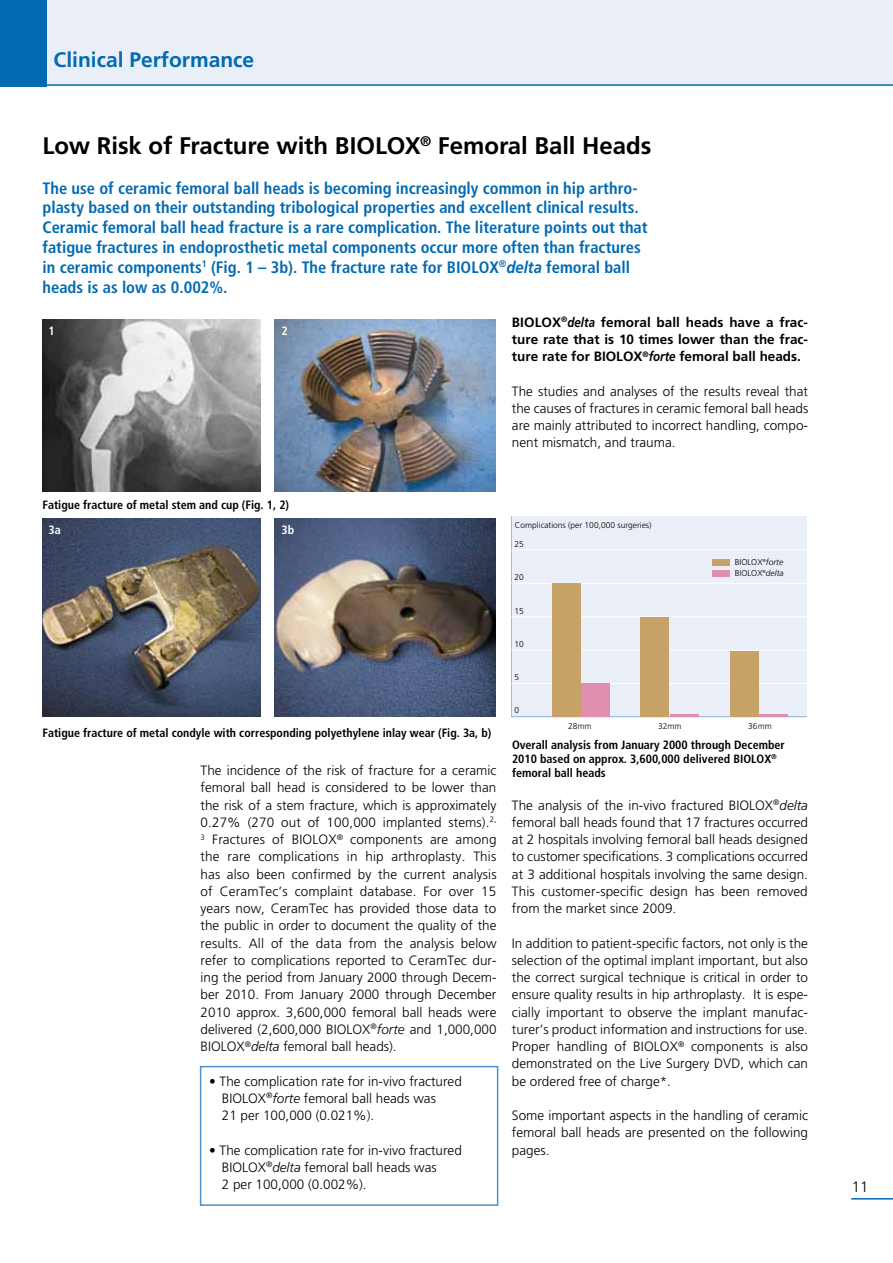
<style>
.page{position:relative;width:893px;height:1263px;background:#fff}
.page>*{position:absolute;margin:0;border:0;box-sizing:border-box;transform-origin:0 0}
.t1{font:700 24px "Frutiger";letter-spacing:-.005em;color:#000}
.t2{font:700 21px "Frutiger";color:#006ab3}
.t3{font:700 condensed 16.5px/19.8px "Frutiger";color:#006ab3}
.t4{font:300 15px "Frutiger";color:#000}
.t5{font:300 13.5px/17.2px "Frutiger";color:#000;text-align:justify}
.t6{font:700 13.5px/17.2px "Frutiger";color:#000;text-align:justify}
.t7{font:700 condensed 12px/14.2px "Frutiger";color:#000}
.t8{font:700 condensed 12px "Frutiger";color:#fff}
.t9{font:300 8.4px/11.6px "Frutiger";color:#000}
.s1{font-style:italic;font-stretch:normal}
.s2{font-style:italic}
</style>
<div class="page">
<div style="left:0;top:0;width:893px;height:85px;background:#eaeef7"></div>
<hr style="left:0;top:84px;width:893px;height:2px;background:#006ab3">
<hr style="left:851px;top:1198px;width:42px;height:1px;background:#006ab3">
<img style="left:43px;top:320px;width:218px;height:172px">
<img style="left:43px;top:518px;width:218px;height:199px">
<img style="left:274px;top:320px;width:222px;height:172px">
<img style="left:274px;top:518px;width:222px;height:199px">
<div style="left:0;top:0;width:47px;height:86px;background:#006ab3"></div>
<div style="left:511px;top:516px;width:296px;height:201px;background:#eaeef7"></div>
<hr style="left:511px;top:716px;width:296px;height:1px;background:#8baed7">
<hr style="left:511px;top:516px;width:1px;height:201px;background:#8baed7">
<hr style="left:511px;top:550px;width:296px;height:1px;background:#fff">
<hr style="left:511px;top:683px;width:296px;height:1px;background:#fff">
<hr style="left:511px;top:616px;width:296px;height:1px;background:#fff">
<hr style="left:511px;top:583px;width:296px;height:1px;background:#fff">
<hr style="left:511px;top:650px;width:296px;height:1px;background:#fff">
<div style="left:552px;top:583px;width:28px;height:133px;background:#c6a268"></div>
<div style="left:581px;top:683px;width:28px;height:33px;background:#df8fad"></div>
<div style="left:641px;top:617px;width:28px;height:99px;background:#c6a268"></div>
<div style="left:730px;top:651px;width:28px;height:65px;background:#c6a268"></div>
<hr style="left:759px;top:714px;width:28px;height:2px;background:#df8fad">
<hr style="left:670px;top:714px;width:28px;height:2px;background:#df8fad">
<div style="left:713px;top:570px;width:17px;height:7px;background:#df8fad"></div>
<div style="left:713px;top:560px;width:17px;height:6px;background:#c6a268"></div>
<div style="left:200px;top:1066px;width:298px;height:140px;border:2px solid #4f90c8"></div>
<h2 class="t2" style="left:54px;top:47px;width:202px">Clinical Performance</h2>
<h1 class="t1" style="left:43px;top:132px;width:610px">Low Risk of Fracture with BIOLOX<sup>®</sup> Femoral Ball Heads</h1>
<p class="t3" style="left:43px;top:178px;width:607px">The use of ceramic femoral ball heads is becoming increasingly common in hip arthro&shy;plasty based on their outstanding tribological properties and excellent clinical results.<br>Ceramic femoral ball head fracture is a rare complication. The literature points out that fatigue fractures in endoprosthetic metal components occur more often than fractures in ceramic components<sup>1</sup> (Fig. 1 – 3b). The fracture rate for BIOLOX<sup>®</sup><span class="s1">delta</span> femoral ball heads is as low as 0.002%.</p>
<p class="t8" style="left:49px;top:324px;width:8px">1</p>
<p class="t8" style="left:282px;top:324px;width:8px">2</p>
<p class="t6" style="left:512px;top:313px;width:298px">BIOLOX<sup>®</sup><span class="s2">delta</span> femoral ball heads have a frac&shy;ture rate that is 10 times lower than the frac&shy;ture rate for BIOLOX<sup>®</sup><span class="s2">forte</span> femoral ball heads.</p>
<p class="t5" style="left:512px;top:382px;width:298px">The studies and analyses of the results reveal that the causes of fractures in ceramic femoral ball heads are mainly attributed to incorrect handling, compo&shy;nent mismatch, and trauma.</p>
<p class="t7" style="left:43px;top:498px;width:248px">Fatigue fracture of metal stem and cup (Fig. 1, 2)</p>
<p class="t8" style="left:49px;top:523px;width:14px">3a</p>
<p class="t8" style="left:282px;top:523px;width:14px">3b</p>
<p class="t7" style="left:43px;top:726px;width:450px">Fatigue fracture of metal condyle with corresponding polyethylene inlay wear (Fig. 3a, b)</p>
<p class="t5" style="left:201px;top:762px;width:298px">The incidence of the risk of fracture for a ceramic femoral ball head is considered to be lower than the risk of a stem fracture, which is approximately 0.27% (270 out of 100,000 implanted stems).<sup>2, 3</sup> Fractures of BIOLOX<sup>®</sup> components are among the rare complications in hip arthroplasty. This has also been confirmed by the current analysis of CeramTec’s complaint database. For over 15 years now, CeramTec has provided those data to the public in order to document the quality of the results. All of the data from the analysis below refer to complications reported to CeramTec dur&shy;ing the period from January 2000 through Decem&shy;ber 2010. From January 2000 through December 2010 approx. 3,600,000 femoral ball heads were delivered (2,600,000 BIOLOX<sup>®</sup><span class="s2">forte</span> and 1,000,000<br>BIOLOX<sup>®</sup><span class="s2">delta</span> femoral ball heads).</p>
<p class="t5" style="left:222px;top:1072px;width:241px;text-align:left;text-indent:-13px">• The complication rate for in-vivo fractured<br>BIOLOX<sup>®</sup><span class="s2">forte</span> femoral ball heads was<br>21 per 100,000 (0.021%).</p>
<p class="t5" style="left:222px;top:1141px;width:241px;text-align:left;text-indent:-13px">• The complication rate for in-vivo fractured<br>BIOLOX<sup>®</sup><span class="s2">delta</span> femoral ball heads was<br>2 per 100,000 (0.002%).</p>
<p class="t9" style="left:515px;top:519px;width:138px">Complications (per 100,000 surgeries)</p>
<p class="t9" style="left:514px;top:539px;width:11px">25</p>
<p class="t9" style="left:514px;top:572px;width:11px">20</p>
<p class="t9" style="left:514px;top:605px;width:11px">15</p>
<p class="t9" style="left:514px;top:638px;width:11px">10</p>
<p class="t9" style="left:514px;top:671px;width:6px">5</p>
<p class="t9" style="left:514px;top:704px;width:6px">0</p>
<p class="t9" style="left:735px;top:556px;width:50px">BIOLOX<sup>®</sup><span class="s2">forte<br></span>BIOLOX<sup>®</sup><span class="s2">delta</span></p>
<p class="t9" style="left:658px;top:720px;width:25px">32mm</p>
<p class="t9" style="left:748px;top:720px;width:25px">36mm</p>
<p class="t7" style="left:512px;top:737px;width:274px">Overall analysis from January 2000 through December<br>2010 based on approx. 3,600,000 delivered BIOLOX<sup>® </sup>femoral ball heads</p>
<p class="t9" style="left:568px;top:720px;width:25px">28mm</p>
<p class="t5" style="left:512px;top:796px;width:298px">The analysis of the in-vivo fractured BIOLOX<sup>®</sup><span class="s2">delta </span>femoral ball heads found that 17 fractures occurred at 2 hospitals involving femoral ball heads designed to customer specifications. 3 complications occurred at 3 additional hospitals involving the same design.<br>This customer-specific design has been removed from the market since 2009.</p>
<p class="t5" style="left:512px;top:934px;width:298px">In addition to patient-specific factors, not only is the selection of the optimal implant important, but also the correct surgical technique is critical in order to ensure quality results in hip arthroplasty. It is espe&shy;cially important to observe the implant manufac&shy;turer’s product information and instructions for use.<br>Proper handling of BIOLOX<sup>®</sup> components is also demonstrated on the Live Surgery DVD, which can be ordered free of charge*.</p>
<p class="t5" style="left:512px;top:1107px;width:298px">Some important aspects in the handling of ceramic femoral ball heads are presented on the following pages.</p>
<p class="t4" style="left:852px;top:1178px;width:18px">11</p>
</div>
